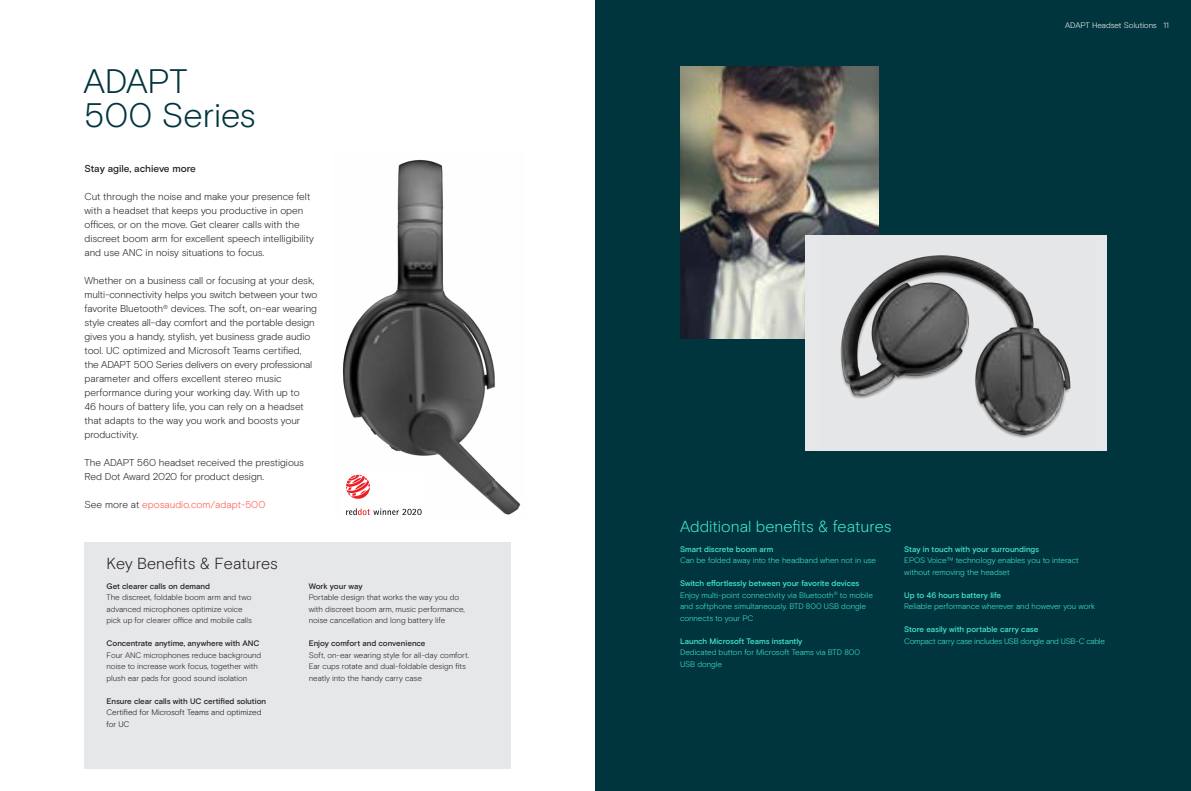
<style>
.page{position:relative;width:1191px;height:791px;background:#fff}
.page>*{position:absolute;margin:0;border:0;box-sizing:border-box;transform-origin:0 0}
.t1{font:300 34px/34px "EPOS Basis";letter-spacing:-.005em;color:#00353d}
.t2{font:300 16px "EPOS Basis";color:#44ead6}
.t3{font:300 16px "EPOS Basis";color:#231f20}
.t4{font:300 10px/14px "EPOS Basis";letter-spacing:-.01em;color:#231f20}
.t5{font:300 10px "EPOS Basis";color:#ff5549}
.t6{font:500 10px "EPOS Basis";letter-spacing:-.005em;color:#231f20}
.t7{font:300 8px/11.5px "EPOS Basis";letter-spacing:-.005em;color:#231f20}
.t8{font:300 8px/11.5px "EPOS Basis";letter-spacing:-.005em;color:#44ead6}
.t9{font:500 8px "EPOS Basis";letter-spacing:-.005em;color:#44ead6}
.t10{font:500 8px "EPOS Basis";letter-spacing:-.005em;color:#231f20}
.t11{font:300 8px "EPOS Basis";letter-spacing:-.035em;color:#44ead6}
.t12{font:300 8px/11.5px "EPOS Basis";letter-spacing:-.005em;color:#131313}
.t13{font:300 8px "EPOS Basis";letter-spacing:-.005em;color:#fff}
.s1{color:#231f20}
.s2{font-weight:500}
</style>
<div class="page">
<div style="left:595px;top:0;width:596px;height:791px;background:#00353d"></div>
<img style="left:343px;top:159px;width:178px;height:356px">
<img style="left:680px;top:66px;width:198px;height:272px">
<div style="left:805px;top:235px;width:301px;height:216px;background:#e6e7e9"></div>
<img style="left:840px;top:255px;width:231px;height:183px">
<div style="left:341px;top:470px;width:85px;height:49px;background:#fff"></div>
<svg style="left:346px;top:475px;width:24px;height:24px"></svg>
<svg style="left:346px;top:508px;width:75px;height:7px"></svg>
<div style="left:85px;top:542px;width:426px;height:227px;background:#e6e7e9"></div>
<h1 class="t1" style="left:84px;top:64px;width:174px">ADAPT<br>500 Series</h1>
<p class="t6" style="left:85px;top:163px;width:113px">Stay agile, achieve more</p>
<p class="t4" style="left:85px;top:190px;width:231px">Cut through the noise and make your presence felt with a headset that keeps you productive in open offices, or on the move. Get clearer calls with the discreet boom arm for excellent speech intelligibility and use ANC in noisy situations to focus.</p>
<p class="t4" style="left:85px;top:274px;width:234px">Whether on a business call or focusing at your desk, multi-connectivity helps you switch between your two favorite Bluetooth<sup>®</sup> devices. The soft, on-ear wearing style creates all-day comfort and the portable design gives you a handy, stylish, yet business grade audio tool. UC optimized and Microsoft Teams certified, the ADAPT 500 Series delivers on every professional parameter and offers excellent stereo music performance during your working day. With up to<br>46 hours of battery life, you can rely on a headset that adapts to the way you work and boosts your productivity.</p>
<p class="t4" style="left:85px;top:456px;width:221px">The ADAPT 560 headset received the prestigious<br>Red Dot Award 2020 for product design.</p>
<p class="t5" style="left:85px;top:499px;width:182px"><span class="s1">See more at</span> eposaudio.com/adapt-500</p>
<h2 class="t3" style="left:107px;top:554px;width:173px">Key Benefits &amp; Features</h2>
<p class="t10" style="left:107px;top:581px;width:105px">Get clearer calls on demand</p>
<p class="t7" style="left:107px;top:592px;width:147px">The discreet, foldable boom arm and two advanced microphones optimize voice pick up for clearer office and mobile calls</p>
<p class="t10" style="left:107px;top:639px;width:154px">Concentrate anytime, anywhere with ANC</p>
<p class="t7" style="left:107px;top:649px;width:156px">Four ANC microphones reduce background noise to increase work focus, together with plush ear pads for good sound isolation</p>
<p class="t10" style="left:107px;top:696px;width:161px">Ensure clear calls with UC certified solution</p>
<p class="t12" style="left:107px;top:707px;width:156px">Certified for Microsoft Teams and optimized for UC</p>
<p class="t10" style="left:309px;top:581px;width:55px">Work your way</p>
<p class="t7" style="left:309px;top:592px;width:158px">Portable design that works the way you do with discreet boom arm, music performance, noise cancellation and long battery life</p>
<p class="t10" style="left:309px;top:639px;width:118px">Enjoy comfort and convenience</p>
<p class="t7" style="left:309px;top:649px;width:162px">Soft, on-ear wearing style for all-day comfort.<br>Ear cups rotate and dual-foldable design fits neatly into the handy carry case</p>
<p class="t13" style="left:1065px;top:21px;width:105px">ADAPT Headset Solutions 11</p>
<h2 class="t2" style="left:680px;top:517px;width:213px">Additional benefits &amp; features</h2>
<p class="t9" style="left:680px;top:544px;width:95px">Smart discrete boom arm</p>
<p class="t8" style="left:680px;top:555px;width:198px">Can be folded away into the headband when not in use</p>
<p class="t8" style="left:680px;top:578px;width:194px"><span class="s2">Switch effortlessly between your favorite devices </span>Enjoy multi-point connectivity via Bluetooth<sup>®</sup> to mobile and softphone simultaneously. BTD 800 USB dongle connects to your PC</p>
<p class="t9" style="left:680px;top:636px;width:124px">Launch Microsoft Teams instantly</p>
<p class="t8" style="left:680px;top:647px;width:182px">Dedicated button for Microsoft Teams via BTD 800<br>USB dongle</p>
<p class="t9" style="left:904px;top:544px;width:136px">Stay in touch with your surroundings</p>
<p class="t8" style="left:904px;top:555px;width:176px">EPOS Voice™ technology enables you to interact without removing the headset</p>
<p class="t9" style="left:904px;top:590px;width:98px">Up to 46 hours battery life</p>
<p class="t8" style="left:904px;top:601px;width:192px">Reliable performance wherever and however you work</p>
<p class="t9" style="left:904px;top:625px;width:136px">Store easily with portable carry case</p>
<p class="t11" style="left:904px;top:636px;width:202px">Compact carry case includes USB dongle and USB-C cable</p>
</div>
